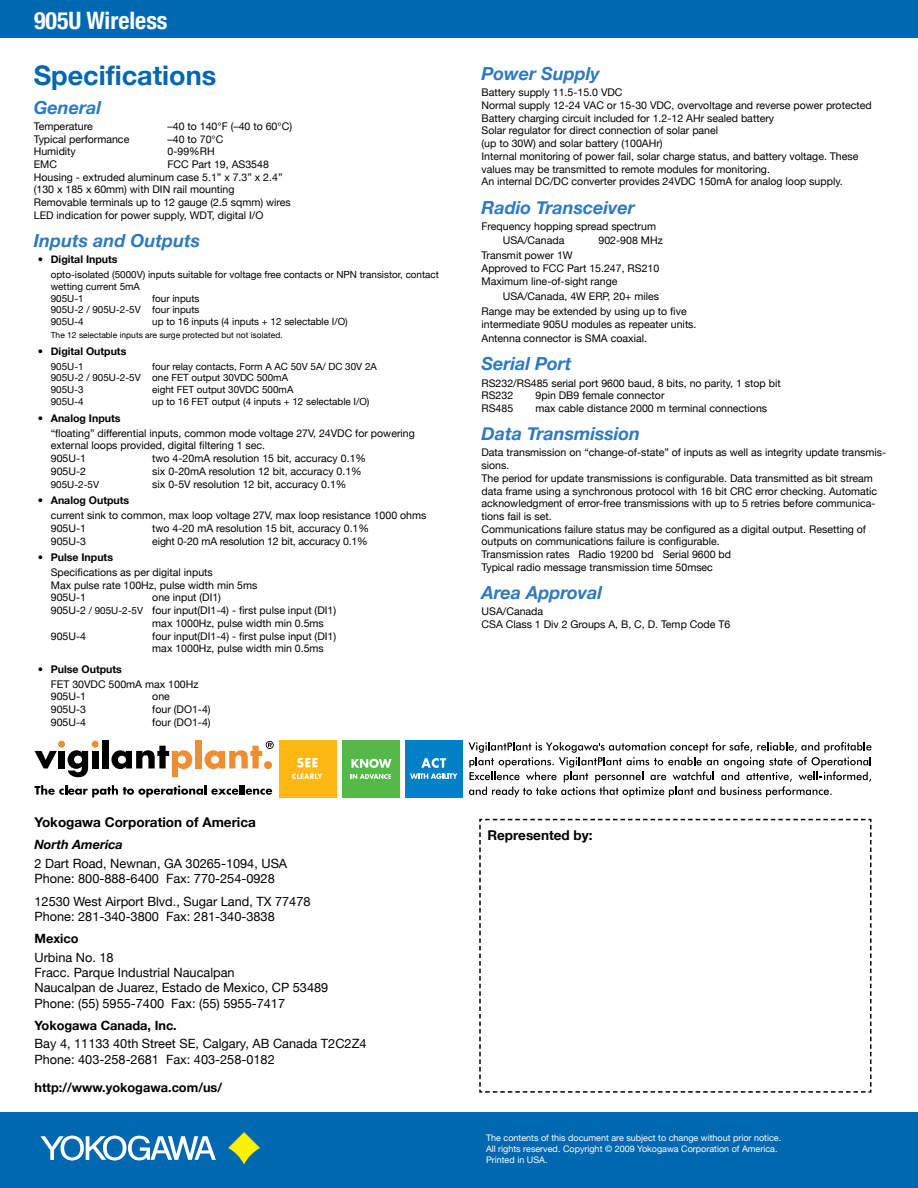
<style>
.page{position:relative;width:918px;height:1188px;background:#fff}
.page>*{position:absolute;margin:0;border:0;box-sizing:border-box;transform-origin:0 0}
.t1{font:700 27px "Helvetica Neue";color:#0067b1}
.t2{font:700 condensed 24px "Helvetica Neue";color:#fefef8}
.t3{font:italic 700 18px "Helvetica Neue";color:#2f7abd}
.t4{font:700 13.5px "Helvetica Neue";color:#000}
.t5{font:12.75px/15.3px "Helvetica Neue";color:#000}
.t6{font:700 12.75px "Helvetica Neue";color:#000}
.t7{font:italic 700 12.75px "Helvetica Neue";color:#000}
.t8{font:10.5px/12.8px "Helvetica Neue";color:#000}
.t9{font:700 10.5px "Helvetica Neue";color:#000}
.t10{font:9.9px/11.9px "Helvetica Neue";color:#000}
.t11{font:9px/10.8px "Helvetica Neue";color:#fff}
.t12{font:8.4px "Helvetica Neue";color:#000}
.s1{font-size:9.9px}
</style>
<div class="page">
<div style="left:0;top:0;width:918px;height:38px;background:#0067b1"></div>
<svg style="left:479px;top:818px;width:393px;height:275px"></svg>
<svg style="left:35px;top:785px;width:237px;height:12px"></svg>
<svg style="left:35px;top:751px;width:22px;height:17px"></svg>
<div style="left:58px;top:751px;width:7px;height:17px;background:#000"></div>
<svg style="left:68px;top:750px;width:20px;height:27px"></svg>
<div style="left:92px;top:751px;width:6px;height:17px;background:#000"></div>
<div style="left:102px;top:740px;width:7px;height:28px;background:#000"></div>
<svg style="left:111px;top:746px;width:81px;height:31px"></svg>
<div style="left:195px;top:740px;width:7px;height:28px;background:#ef8d31"></div>
<div style="left:58px;top:741px;width:7px;height:7px;background:#ef8d31;border-radius:50%"></div>
<div style="left:92px;top:741px;width:7px;height:7px;background:#ef8d31;border-radius:50%"></div>
<svg style="left:205px;top:741px;width:69px;height:28px"></svg>
<div style="left:279px;top:740px;width:57px;height:57px;background:#fdb813"></div>
<svg style="left:297px;top:758px;width:21px;height:10px"></svg>
<svg style="left:292px;top:774px;width:30px;height:5px"></svg>
<div style="left:342px;top:740px;width:57px;height:57px;background:#54b948"></div>
<svg style="left:351px;top:759px;width:41px;height:9px"></svg>
<svg style="left:351px;top:774px;width:40px;height:5px"></svg>
<div style="left:405px;top:740px;width:57px;height:57px;background:#0081c6"></div>
<svg style="left:410px;top:758px;width:48px;height:21px"></svg>
<svg style="left:468px;top:742px;width:403px;height:55px"></svg>
<div style="left:0;top:1113px;width:918px;height:75px;background:#0067b1"></div>
<svg style="left:228px;top:1132px;width:32px;height:32px"></svg>
<svg style="left:40px;top:1135px;width:176px;height:26px"></svg>
<h2 class="t2" style="left:34px;top:6px;width:135px">905U Wireless</h2>
<h1 class="t1" style="left:34px;top:59px;width:184px">Specifications</h1>
<h3 class="t3" style="left:34px;top:96px;width:69px">General</h3>
<p class="t8" style="left:34px;top:120px;width:60px">Temperature</p>
<p class="t8" style="left:168px;top:120px;width:126px">–40 to 140°F (–40 to 60°C)</p>
<p class="t8" style="left:34px;top:132px;width:97px">Typical performance</p>
<p class="t8" style="left:168px;top:132px;width:57px">–40 to 70°C</p>
<p class="t8" style="left:34px;top:145px;width:44px">Humidity</p>
<p class="t8" style="left:168px;top:145px;width:49px">0-99%RH</p>
<p class="t8" style="left:34px;top:158px;width:25px">EMC</p>
<p class="t8" style="left:34px;top:158px;width:258px;text-indent:134px">FCC Part 19, AS3548<br>Housing - extruded aluminum case 5.1” x 7.3” x 2.4” (130 x 185 x 60mm) with DIN rail mounting<br>Removable terminals up to 12 gauge (2.5 sqmm) wires LED indication for power supply, WDT, digital I/O</p>
<h3 class="t3" style="left:34px;top:230px;width:168px">Inputs and Outputs</h3>
<p class="t9" style="left:38px;top:253px;width:81px">• Digital Inputs</p>
<p class="t10" style="left:51px;top:268px;width:390px">opto-isolated (5000V) inputs suitable for voltage free contacts or NPN transistor, contact wetting current 5mA<br>905U-1</p>
<p class="t10" style="left:51px;top:292px;width:150px;text-align:justify;text-indent:101px">four inputs 905U-2 / 905U-2-5V four inputs 905U-4</p>
<p class="t10" style="left:152px;top:316px;width:197px">up to 16 inputs (4 inputs + 12 selectable I/O)</p>
<p class="t12" style="left:51px;top:330px;width:233px">The 12 selectable inputs are surge protected but not isolated.</p>
<p class="t9" style="left:38px;top:345px;width:90px">• Digital Outputs</p>
<p class="t10" style="left:51px;top:360px;width:34px">905U-1</p>
<p class="t10" style="left:51px;top:360px;width:328px;text-indent:101px">four relay contacts, Form A AC 50V 5A/ DC 30V 2A<br>905U-2 / 905U-2-5V one FET output 30VDC 500mA<br>905U-3</p>
<p class="t10" style="left:152px;top:384px;width:143px">eight FET output 30VDC 500mA</p>
<p class="t10" style="left:51px;top:396px;width:34px">905U-4</p>
<p class="t10" style="left:152px;top:396px;width:219px">up to 16 FET output (4 inputs + 12 selectable I/O)</p>
<p class="t9" style="left:38px;top:412px;width:84px">• Analog Inputs</p>
<p class="t8" style="left:51px;top:427px;width:366px">“floating” differential inputs, common mode voltage 27V, 24VDC for powering external loops provided, digital filtering 1 sec.<br>905U-1</p>
<p class="t8" style="left:152px;top:452px;width:215px">two 4-20mA resolution 15 bit, accuracy 0.1%</p>
<p class="t8" style="left:51px;top:465px;width:37px">905U-2</p>
<p class="t8" style="left:152px;top:465px;width:211px">six 0-20mA resolution 12 bit, accuracy 0.1%</p>
<p class="t10" style="left:51px;top:478px;width:50px">905U-2-5V</p>
<p class="t8" style="left:152px;top:477px;width:196px">six 0-5V resolution 12 bit, accuracy 0.1%</p>
<p class="t9" style="left:38px;top:494px;width:93px">• Analog Outputs</p>
<p class="t8" style="left:51px;top:509px;width:377px">current sink to common, max loop voltage 27V, max loop resistance 1000 ohms<br>905U-1</p>
<p class="t8" style="left:152px;top:522px;width:218px">two 4-20 mA resolution 15 bit, accuracy 0.1%</p>
<p class="t8" style="left:51px;top:534px;width:37px">905U-3</p>
<p class="t8" style="left:152px;top:534px;width:217px">eight 0-20 mA resolution 12 bit, accuracy 0.1%</p>
<p class="t9" style="left:38px;top:551px;width:77px">• Pulse Inputs</p>
<p class="t8" style="left:51px;top:566px;width:208px">Specifications as per digital inputs<br>Max pulse rate 100Hz, pulse width min 5ms<br>905U-1</p>
<p class="t8" style="left:152px;top:591px;width:70px">one input (DI1)</p>
<p class="t8" style="left:51px;top:604px;width:287px">905U-2 <span class="s1">/ 905U-2-5V</span> four input(DI1-4) - first pulse input (DI1)</p>
<p class="t8" style="left:152px;top:617px;width:173px">max 1000Hz, pulse width min 0.5ms</p>
<p class="t8" style="left:51px;top:629px;width:37px">905U-4</p>
<p class="t8" style="left:152px;top:629px;width:185px">four input(DI1-4) - first pulse input (DI1) max 1000Hz, pulse width min 0.5ms</p>
<p class="t9" style="left:38px;top:663px;width:86px">• Pulse Outputs</p>
<p class="t8" style="left:51px;top:677px;width:149px">FET 30VDC 500mA max 100Hz<br>905U-1</p>
<p class="t8" style="left:152px;top:690px;width:19px">one</p>
<p class="t8" style="left:51px;top:703px;width:37px">905U-3</p>
<p class="t8" style="left:152px;top:703px;width:60px">four (DO1-4)</p>
<p class="t8" style="left:51px;top:715px;width:37px">905U-4</p>
<p class="t8" style="left:152px;top:715px;width:60px">four (DO1-4)</p>
<p class="t4" style="left:34px;top:814px;width:223px">Yokogawa Corporation of America</p>
<p class="t7" style="left:34px;top:837px;width:90px">North America</p>
<p class="t5" style="left:34px;top:855px;width:254px">2 Dart Road, Newnan, GA 30265-1094, USA<br>Phone: 800-888-6400 Fax: 770-254-0928</p>
<p class="t5" style="left:34px;top:893px;width:278px">12530 West Airport Blvd., Sugar Land, TX 77478<br>Phone: 281-340-3800 Fax: 281-340-3838</p>
<p class="t6" style="left:34px;top:931px;width:46px">Mexico</p>
<p class="t5" style="left:34px;top:949px;width:295px">Urbina No. 18<br>Fracc. Parque Industrial Naucalpan<br>Naucalpan de Juarez, Estado de Mexico, CP 53489<br>Phone: (55) 5955-7400 Fax: (55) 5955-7417</p>
<p class="t6" style="left:34px;top:1017px;width:144px">Yokogawa Canada, Inc.</p>
<p class="t5" style="left:34px;top:1036px;width:334px">Bay 4, 11133 40th Street SE, Calgary, AB Canada T2C2Z4<br>Phone: 403-258-2681 Fax: 403-258-0182</p>
<p class="t6" style="left:34px;top:1080px;width:189px">http://www.yokogawa.com/us/</p>
<h3 class="t3" style="left:482px;top:63px;width:120px">Power Supply</h3>
<p class="t8" style="left:482px;top:86px;width:392px">Battery supply 11.5-15.0 VDC<br>Normal supply 12-24 VAC or 15-30 VDC, overvoltage and reverse power protected Battery charging circuit included for 1.2-12 AHr sealed battery<br>Solar regulator for direct connection of solar panel<br>(up to 30W) and solar battery (100AHr)<br>Internal monitoring of power fail, solar charge status, and battery voltage. These values may be transmitted to remote modules for monitoring.<br>An internal DC/DC converter provides 24VDC 150mA for analog loop supply.</p>
<h3 class="t3" style="left:482px;top:196px;width:155px">Radio Transceiver</h3>
<p class="t8" style="left:503px;top:219px;width:155px;line-height:14.1px;text-indent:-21px">Frequency hopping spread spectrum<br>USA/Canada</p>
<p class="t8" style="left:599px;top:234px;width:66px">902-908 MHz</p>
<p class="t8" style="left:482px;top:249px;width:179px">Transmit power 1W<br>Approved to FCC Part 15.247, RS210<br>Maximum line-of-sight range</p>
<p class="t8" style="left:482px;top:288px;width:207px;line-height:15.5px;text-indent:21px">USA/Canada, 4W ERP, 20+ miles<br>Range may be extended by using up to five</p>
<p class="t8" style="left:482px;top:317px;width:217px;line-height:14.1px">intermediate 905U modules as repeater units.<br>Antenna connector is SMA coaxial.</p>
<h3 class="t3" style="left:482px;top:353px;width:91px">Serial Port</h3>
<p class="t8" style="left:482px;top:376px;width:301px">RS232/RS485 serial port 9600 baud, 8 bits, no parity, 1 stop bit<br>RS232</p>
<p class="t8" style="left:536px;top:389px;width:131px">9pin DB9 female connector</p>
<p class="t8" style="left:482px;top:402px;width:33px">RS485</p>
<p class="t8" style="left:536px;top:402px;width:233px">max cable distance 2000 m terminal connections</p>
<h3 class="t3" style="left:482px;top:423px;width:160px">Data Transmission</h3>
<p class="t8" style="left:482px;top:446px;width:406px">Data transmission on “change-of-state” of inputs as well as integrity update transmis&shy;sions.<br>The period for update transmissions is configurable. Data transmitted as bit stream data frame using a synchronous protocol with 16 bit CRC error checking. Automatic acknowledgment of error-free transmissions with up to 5 retries before communica&shy;tions fail is set.<br>Communications failure status may be configured as a digital output. Resetting of outputs on communications failure is configurable.<br>Transmission rates Radio 19200 bd Serial 9600 bd<br>Typical radio message transmission time 50msec</p>
<h3 class="t3" style="left:482px;top:581px;width:122px">Area Approval</h3>
<p class="t8" style="left:482px;top:605px;width:250px">USA/Canada<br>CSA Class 1 Div 2 Groups A, B, C, D. Temp Code T6</p>
<p class="t4" style="left:488px;top:827px;width:107px">Represented by:</p>
<p class="t11" style="left:486px;top:1133px;width:297px">The contents of this document are subject to change without prior notice.<br>All rights reserved. Copyright © 2009 Yokogawa Corporation of America.<br>Printed in USA.</p>
</div>
